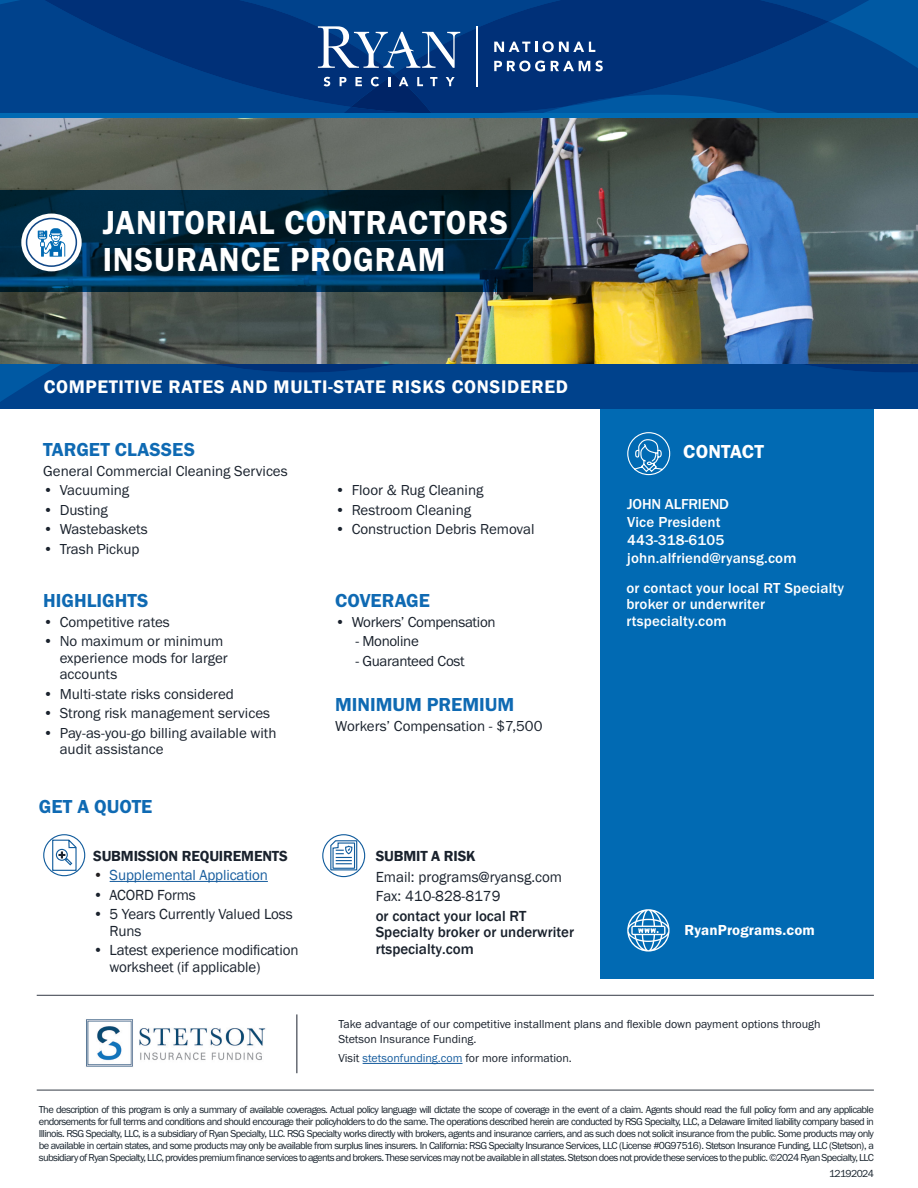
<style>
.page{position:relative;width:918px;height:1188px;background:#fff}
.page>*{position:absolute;margin:0;border:0;box-sizing:border-box;transform-origin:0 0}
.t1{font:34.5px "Franklin Gothic URW Dem";letter-spacing:.03em;color:#fff;scale:.93 1}
.t2{font:19.5px "Franklin Gothic URW Dem";color:#0f6ab3}
.t3{font:19.5px "Franklin Gothic URW Dem";letter-spacing:.01em;color:#fff}
.t4{font:600 18.75px "Franklin Gothic";letter-spacing:.035em;color:#fff}
.t5{font:15px/16.5px "Franklin Gothic URW Boo";color:#1a222d}
.t6{font:15px/16.5px "Franklin Gothic";letter-spacing:-.01em;color:#1a222d}
.t7{font:500 15px/18px "Franklin Gothic URW";letter-spacing:.01em;color:#fff}
.t8{font:500 15px/16.5px "Franklin Gothic";color:#1a222d}
.t9{font:15px "Franklin Gothic URW Boo";letter-spacing:-.02em;color:#1a222d}
.t10{font:600 15px "Franklin Gothic";letter-spacing:-.01em;color:#1a222d}
.t11{font:15px "Franklin Gothic";letter-spacing:-.01em;color:#175d9e}
.t12{font:15px "Franklin Gothic URW Dem";letter-spacing:.01em;color:#fff}
.t13{font:12px/15px "Franklin Gothic URW Boo";color:#1a222d}
.t14{font:700 11.25px "Myriad Pro";color:#105b9c}
.t15{font:10.5px/12px "Franklin Gothic URW Boo";letter-spacing:-.06em;color:#17222c;text-align:justify}
.s1{color:#231f20}
.s2{color:#175d9e}
</style>
<div class="page">
<img style="left:0;top:118px;width:918px;height:246px">
<div style="left:601px;top:380px;width:273px;height:599px;background:#016ab3"></div>
<svg style="left:43px;top:834px;width:43px;height:43px"></svg>
<hr style="left:110px;top:881px;width:158px;height:1px;background:#175d9e">
<svg style="left:627px;top:432px;width:44px;height:44px"></svg>
<img style="left:86px;top:1019px;width:180px;height:48px">
<hr style="left:363px;top:1063px;width:100px;height:1px;background:#175d9e">
<hr style="left:296px;top:1014px;width:1px;height:59px;background:#343a45">
<div style="left:322px;top:834px;width:43px;height:43px;border:1px solid #105b9c;border-radius:50%"></div>
<svg style="left:330px;top:839px;width:28px;height:32px"></svg>
<hr style="left:37px;top:995px;width:837px;height:1px;background:#343a45">
<hr style="left:37px;top:1090px;width:837px;height:1px;background:#343a45">
<svg style="left:0;top:190px;width:532px;height:102px;background:#00283f"></svg>
<svg style="left:21px;top:214px;width:61px;height:57px"></svg>
<div style="left:27px;top:219px;width:49px;height:47px;background:#fff;border-radius:50%"></div>
<div style="left:26px;top:218px;width:51px;height:49px;border:2px solid #124888;border-radius:50%"></div>
<svg style="left:627px;top:909px;width:43px;height:43px"></svg>
<svg style="left:0;top:0;width:918px;height:113px;background:#004791"></svg>
<svg style="left:829px;top:22px;width:89px;height:91px;background:#004791"></svg>
<svg style="left:460px;top:0;width:369px;height:113px;background:#003880"></svg>
<div style="left:0;top:113px;width:918px;height:5px;background:#016ab3"></div>
<svg style="left:39px;top:0;width:421px;height:113px;background:#094086"></svg>
<svg style="left:494px;top:42px;width:43px;height:10px"></svg>
<svg style="left:543px;top:41px;width:52px;height:11px"></svg>
<svg style="left:494px;top:61px;width:51px;height:10px"></svg>
<svg style="left:551px;top:61px;width:52px;height:10px"></svg>
<hr style="left:477px;top:26px;width:1px;height:60px;background:#fff">
<div style="left:0;top:364px;width:918px;height:45px;background:#00428c"></div>
<svg style="left:38px;top:228px;width:27px;height:29px"></svg>
<p class="t1" style="left:103px;top:201px;width:437px">JANITORIAL CONTRACTORS</p>
<p class="t1" style="left:103px;top:238px;width:370px">INSURANCE PROGRAM</p>
<p class="t4" style="left:44px;top:375px;width:526px">COMPETITIVE RATES AND MULTI-STATE RISKS CONSIDERED</p>
<p class="t2" style="left:43px;top:438px;width:153px">TARGET CLASSES</p>
<p class="t5" style="left:43px;top:462px;width:246px">General Commercial Cleaning Services</p>
<p class="t5" style="left:43px;top:482px;width:88px">• Vacuuming</p>
<p class="t5" style="left:43px;top:501px;width:66px">• Dusting</p>
<p class="t5" style="left:43px;top:521px;width:106px">• Wastebaskets</p>
<p class="t5" style="left:43px;top:540px;width:98px">• Trash Pickup</p>
<p class="t2" style="left:43px;top:588px;width:107px">HIGHLIGHTS</p>
<p class="t5" style="left:43px;top:613px;width:128px">• Competitive rates</p>
<p class="t5" style="left:60px;top:632px;width:170px;text-indent:-16px">• No maximum or minimum experience mods for larger accounts</p>
<p class="t5" style="left:43px;top:685px;width:192px">• Multi-state risks considered</p>
<p class="t5" style="left:43px;top:704px;width:229px">• Strong risk management services</p>
<p class="t5" style="left:60px;top:724px;width:218px;text-indent:-16px">• Pay-as-you-go billing available with audit assistance</p>
<p class="t2" style="left:39px;top:795px;width:115px">GET A QUOTE</p>
<p class="t14" style="left:59px;top:847px;width:8px">+</p>
<p class="t10" style="left:93px;top:847px;width:196px">SUBMISSION REQUIREMENTS</p>
<p class="t11" style="left:93px;top:866px;width:176px"><span class="s1">•</span> Supplemental Application</p>
<p class="t6" style="left:93px;top:887px;width:104px">• ACORD Forms</p>
<p class="t6" style="left:110px;top:906px;width:185px;text-indent:-17px">• 5 Years Currently Valued Loss<br>Runs</p>
<p class="t6" style="left:110px;top:942px;width:190px;text-indent:-17px">• Latest experience modification worksheet (if applicable)</p>
<p class="t5" style="left:335px;top:482px;width:150px">• Floor &amp; Rug Cleaning</p>
<p class="t5" style="left:335px;top:501px;width:137px">• Restroom Cleaning</p>
<p class="t5" style="left:335px;top:521px;width:201px">• Construction Debris Removal</p>
<p class="t2" style="left:335px;top:588px;width:96px">COVERAGE</p>
<p class="t9" style="left:335px;top:612px;width:162px">• Workers’ Compensation</p>
<p class="t9" style="left:355px;top:632px;width:65px">- Monoline</p>
<p class="t9" style="left:355px;top:651px;width:111px">- Guaranteed Cost</p>
<p class="t2" style="left:335px;top:693px;width:180px">MINIMUM PREMIUM</p>
<p class="t5" style="left:335px;top:717px;width:209px">Workers’ Compensation - $7,500</p>
<p class="t10" style="left:376px;top:847px;width:101px">SUBMIT A RISK</p>
<p class="t6" style="left:376px;top:869px;width:188px">Email: programs@ryansg.com</p>
<p class="t6" style="left:376px;top:888px;width:126px">Fax: 410-828-8179</p>
<p class="t8" style="left:376px;top:908px;width:200px">or contact your local RT<br>Specialty broker or underwriter rtspecialty.com</p>
<p class="t3" style="left:683px;top:440px;width:82px">CONTACT</p>
<p class="t7" style="left:627px;top:494px;width:171px">JOHN ALFRIEND<br>Vice President<br>443-318-6105 john.alfriend@ryansg.com</p>
<p class="t7" style="left:626px;top:579px;width:219px;line-height:16.5px">or contact your local RT Specialty broker or underwriter rtspecialty.com</p>
<p class="t12" style="left:684px;top:921px;width:132px">RyanPrograms.com</p>
<p class="t13" style="left:338px;top:1016px;width:484px">Take advantage of our competitive installment plans and flexible down payment options through<br>Stetson Insurance Funding.</p>
<p class="t13" style="left:338px;top:1051px;width:235px">Visit <span class="s2">stetsonfunding.com</span> for more information.</p>
<p class="t15" style="left:39px;top:1103px;width:837px">The description of this program is only a summary of available coverages. Actual policy language will dictate the scope of coverage in the event of a claim. Agents should read the full policy form and any applicable endorsements for full terms and conditions and should encourage their policyholders to do the same. The operations described herein are conducted by RSG Specialty, LLC, a Delaware limited liability company based in Illinois. RSG Specialty, LLC, is a subsidiary of Ryan Specialty, LLC. RSG Specialty works directly with brokers, agents and insurance carriers, and as such does not solicit insurance from the public. Some products may only be available in certain states, and some products may only be available from surplus lines insurers. In California: RSG Specialty Insurance Services, LLC (License #0G97516). Stetson Insurance Funding, LLC (Stetson), a subsidiary of Ryan Specialty, LLC, provides premium finance services to agents and brokers. These services may not be available in all states. Stetson does not provide these services to the public. ©2024 Ryan Specialty, LLC</p>
<p class="t15" style="left:829px;top:1167px;width:46px">12192024</p>
</div>
